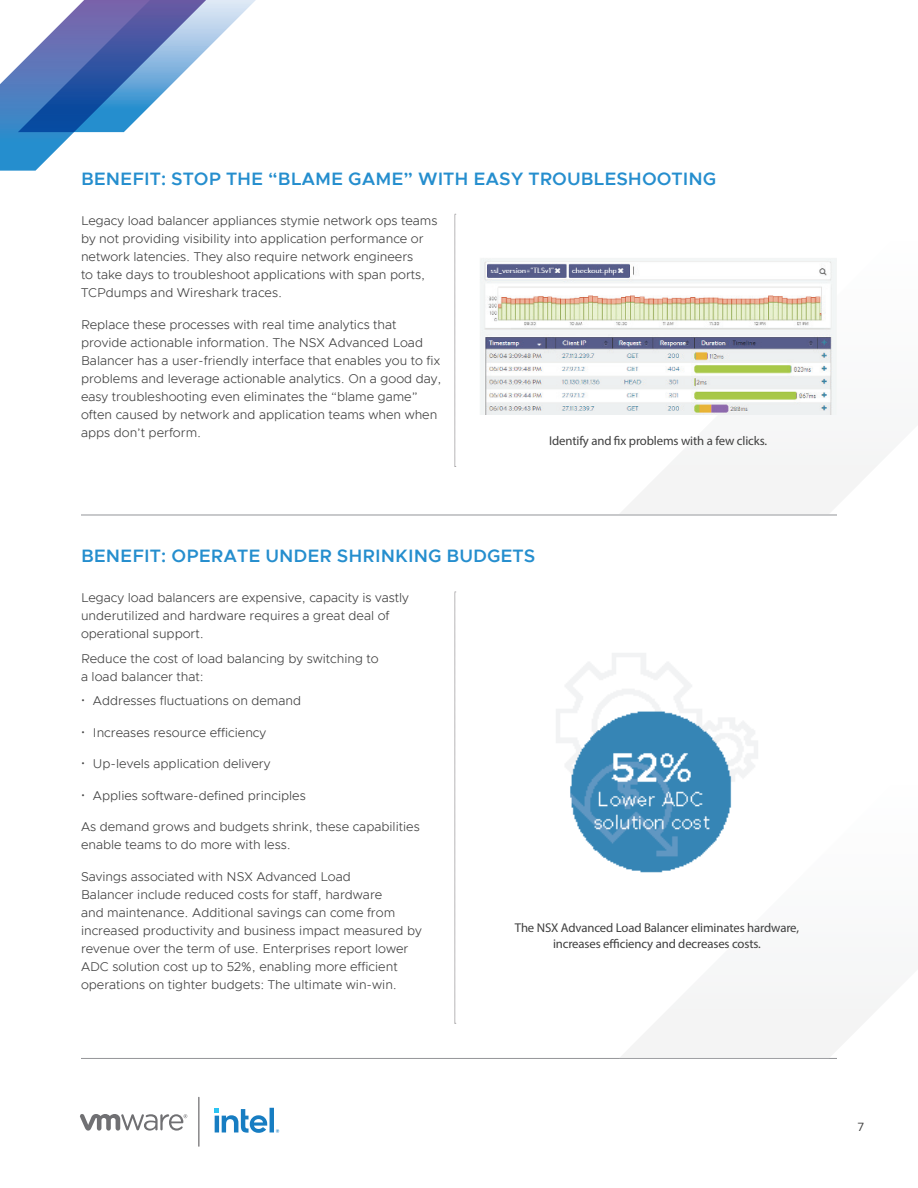
<style>
.page{position:relative;width:918px;height:1188px;background:#fff}
.page>*{position:absolute;margin:0;border:0;box-sizing:border-box;transform-origin:0 0}
.t1{font:600 18px "Metropolis";color:#258ece}
.t2{font:300 12.75px/18px "Metropolis";color:#3f3f3f}
.t3{font:12.75px/15.3px "Myriad Pro";letter-spacing:-.01em;color:#3f3f3f;text-align:center}
.t4{font:12px "Metropolis";color:#3e3e3e}
</style>
<div class="page">
<svg style="left:0;top:0;width:256px;height:171px"></svg>
<svg style="left:80px;top:1114px;width:107px;height:17px"></svg>
<hr style="left:198px;top:1097px;width:1px;height:49px;background:#636265">
<svg style="left:215px;top:1108px;width:64px;height:25px"></svg>
<svg style="left:620px;top:455px;width:267px;height:59px"></svg>
<svg style="left:455px;top:214px;width:1px;height:253px"></svg>
<svg style="left:455px;top:592px;width:1px;height:432px"></svg>
<hr style="left:81px;top:515px;width:756px;height:1px;background:#939598">
<hr style="left:81px;top:1058px;width:756px;height:1px;background:#939598">
<svg style="left:620px;top:872px;width:267px;height:186px"></svg>
<img style="left:480px;top:258px;width:357px;height:157px">
<img style="left:556px;top:653px;width:202px;height:219px">
<h1 class="t1" style="left:81px;top:167px;width:637px">BENEFIT: STOP THE “BLAME GAME” WITH EASY TROUBLESHOOTING</h1>
<p class="t2" style="left:81px;top:212px;width:358px">Legacy load balancer appliances stymie network ops teams by not providing visibility into application performance or network latencies. They also require network engineers<br>to take days to troubleshoot applications with span ports, TCPdumps and Wireshark traces.</p>
<p class="t2" style="left:81px;top:316px;width:362px">Replace these processes with real time analytics that provide actionable information. The NSX Advanced Load Balancer has a user-friendly interface that enables you to fix problems and leverage actionable analytics. On a good day, easy troubleshooting even eliminates the “blame game” often caused by network and application teams when when apps don’t perform.</p>
<p class="t3" style="left:549px;top:433px;width:219px">Identify and fix problems with a few clicks.</p>
<h1 class="t1" style="left:81px;top:544px;width:456px">BENEFIT: OPERATE UNDER SHRINKING BUDGETS</h1>
<p class="t2" style="left:81px;top:589px;width:329px">Legacy load balancers are expensive, capacity is vastly underutilized and hardware requires a great deal of operational support.</p>
<p class="t2" style="left:81px;top:649px;width:299px">Reduce the cost of load balancing by switching to a load balancer that:</p>
<p class="t2" style="left:93px;top:692px;width:210px">Addresses fluctuations on demand</p>
<p class="t2" style="left:93px;top:724px;width:175px">Increases resource efficiency</p>
<p class="t2" style="left:93px;top:755px;width:179px">Up-levels application delivery</p>
<p class="t2" style="left:93px;top:787px;width:214px">Applies software-defined principles</p>
<p class="t2" style="left:81px;top:818px;width:340px">As demand grows and budgets shrink, these capabilities enable teams to do more with less.</p>
<p class="t2" style="left:81px;top:868px;width:342px">Savings associated with NSX Advanced Load<br>Balancer include reduced costs for staff, hardware<br>and maintenance. Additional savings can come from increased productivity and business impact measured by revenue over the term of use. Enterprises report lower ADC solution cost up to 52%, enabling more efficient operations on tighter budgets: The ultimate win-win.</p>
<p class="t3" style="left:515px;top:920px;width:286px">The NSX Advanced Load Balancer eliminates hardware, increases efficiency and decreases costs.</p>
<p class="t4" style="left:858px;top:1119px;width:8px">7</p>
</div>
